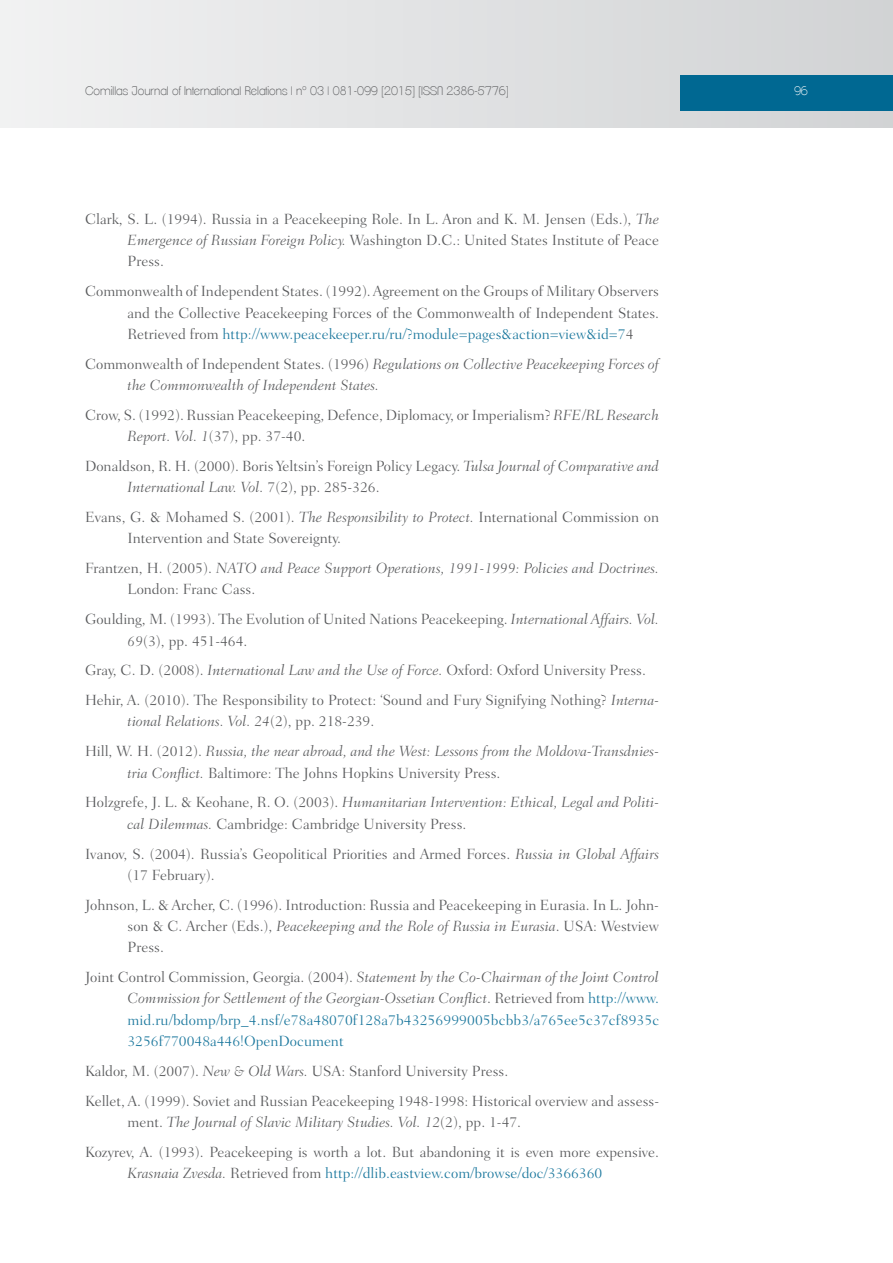
<style>
.page{position:relative;width:893px;height:1263px;background:#fff}
.page>*{position:absolute;margin:0;border:0;box-sizing:border-box;transform-origin:0 0}
.t1{font:300 15px/21.3px "Fairfield LH";color:#58595b}
.t2{font:italic 300 15px/21.3px "Fairfield LH";color:#58595b}
.t3{font:300 15px/21.3px "Fairfield LH";color:#1a779d;text-align:justify}
.t4{font:200 12px "Clemente P Dac";color:#58595b}
.t5{font:200 12px "Clemente P Dac";color:#fff}
.s1{font-style:italic}
.s2{color:#1a779d}
.s3{font-style:normal}
.s4{color:#58595b}
.s5{font-style:italic;color:#58595b}
</style>
<div class="page">
<div style="left:0;top:0;width:893px;height:128px;background:linear-gradient(to right,#f1f2f2,#d1d3d4)"></div>
<div style="left:680px;top:75px;width:213px;height:36px;background:#006892"></div>
<p class="t4" style="left:85px;top:83px;width:425px">Comillas Journal of International Relations | nº 03 | 081-099 [2015] [ISSN 2386-5776]</p>
<p class="t5" style="left:794px;top:83px;width:15px">96</p>
<p class="t1" style="left:128px;top:208px;width:533px;text-align:justify;text-indent:-43px">Clark, S. L. (1994). Russia in a Peacekeeping Role. In L. Aron and K. M. Jensen (Eds.), <span class="s1">The Emergence of Russian Foreign Policy.</span> Washington D.C.: United States Institute of Peace Press.</p>
<p class="t1" style="left:128px;top:281px;width:533px;text-align:justify;text-indent:-43px">Commonwealth of Independent States. (1992). Agreement on the Groups of Military Observers and the Collective Peacekeeping Forces of the Commonwealth of Independent States.<br>Retrieved from <span class="s2">http://www.peacekeeper.ru/ru/?module=pages&amp;action=view&amp;id=7</span>4</p>
<p class="t2" style="left:128px;top:353px;width:533px;text-indent:-43px"><span class="s3">Commonwealth of Independent States. (1996)</span> Regulations on Collective Peacekeeping Forces of the Commonwealth of Independent States.</p>
<p class="t1" style="left:128px;top:404px;width:533px;text-indent:-43px">Crow, S. (1992). Russian Peacekeeping, Defence, Diplomacy, or Imperialism? <span class="s1">RFE/RL Research<br>Report. Vol. 1</span>(37), pp. 37-40.</p>
<p class="t1" style="left:128px;top:455px;width:533px;text-indent:-43px">Donaldson, R. H. (2000). Boris Yeltsin’s Foreign Policy Legacy. <span class="s1">Tulsa Journal of Comparative and<br>International Law. Vol.</span> 7(2), pp. 285-326.</p>
<p class="t1" style="left:128px;top:506px;width:533px;text-indent:-43px">Evans, G. &amp; Mohamed S. (2001). <span class="s1">The Responsibility to Protect.</span> International Commission on<br>Intervention and State Sovereignty.</p>
<p class="t2" style="left:128px;top:558px;width:533px;text-indent:-43px"><span class="s3">Frantzen, H. (2005).</span> NATO and Peace Support Operations, 1991-1999: Policies and Doctrines.<br><span class="s3">London: Franc Cass.</span></p>
<p class="t1" style="left:128px;top:609px;width:533px;text-indent:-43px">Goulding, M. (1993). The Evolution of United Nations Peacekeeping. <span class="s1">International Affairs. Vol.<br>69</span>(3), pp. 451-464.</p>
<p class="t1" style="left:85px;top:655px;width:575px;line-height:29.8px">Gray, C. D. (2008). <span class="s1">International Law and the Use of Force.</span> Oxford: Oxford University Press.<br>Hehir, A. (2010). The Responsibility to Protect: ‘Sound and Fury Signifying Nothing? <span class="s1">Interna-</span></p>
<p class="t2" style="left:85px;top:707px;width:575px;line-height:29.8px;text-indent:43px">tional Relations. Vol. 24<span class="s3">(2), pp. 218-239.<br>Hill, W. H. (2012).</span> Russia, the near abroad, and the West: Lessons from the Moldova-Transdnies-</p>
<p class="t1" style="left:85px;top:758px;width:576px;line-height:29.8px;text-indent:43px"><span class="s1">tria Conflict.</span> Baltimore: The Johns Hopkins University Press.<br>Holzgrefe, J. L. &amp; Keohane, R. O. (2003). <span class="s1">Humanitarian Intervention: Ethical, Legal and Politi-</span></p>
<p class="t1" style="left:85px;top:809px;width:576px;line-height:29.8px;text-indent:43px"><span class="s1">cal Dilemmas.</span> Cambridge: Cambridge University Press.<br>Ivanov, S. (2004). Russia’s Geopolitical Priorities and Armed Forces. <span class="s1">Russia in Global Affairs</span></p>
<p class="t1" style="left:85px;top:860px;width:575px;line-height:29.8px;text-indent:43px">(17 February).<br>Johnson, L. &amp; Archer, C. (1996). Introduction: Russia and Peacekeeping in Eurasia. In L. John-</p>
<p class="t2" style="left:128px;top:915px;width:533px"><span class="s3">son &amp; C. Archer (Eds.),</span> Peacekeeping and the Role of Russia in Eurasia<span class="s3">. USA: Westview<br>Press.</span></p>
<p class="t3" style="left:128px;top:966px;width:533px;text-indent:-43px"><span class="s4">Joint Control Commission, Georgia. (2004).</span> <span class="s5">Statement by the Co-Chairman of the Joint Control Commission for Settlement of the Georgian-Ossetian Conflict</span><span class="s4">. Retrieved from</span> http://www. mid.ru/bdomp/brp_4.nsf/e78a48070f128a7b43256999005bcbb3/a765ee5c37cf8935c 3256f770048a446!OpenDocument</p>
<p class="t1" style="left:85px;top:1056px;width:576px;line-height:29.8px">Kaldor, M. (2007). <span class="s1">New &amp; Old Wars.</span> USA: Stanford University Press.<br>Kellet, A. (1999). Soviet and Russian Peacekeeping 1948-1998: Historical overview and assess-</p>
<p class="t1" style="left:85px;top:1107px;width:576px;line-height:29.8px;text-indent:43px">ment. <span class="s1">The Journal of Slavic Military Studies. Vol. 12</span>(2), pp. 1-47.<br>Kozyrev, A. (1993). Peacekeeping is worth a lot. But abandoning it is even more expensive.</p>
<p class="t3" style="left:128px;top:1162px;width:476px"><span class="s5">Krasnaia Zvesda.</span> <span class="s4">Retrieved from</span> http://dlib.eastview.com/browse/doc/3366360</p>
</div>
